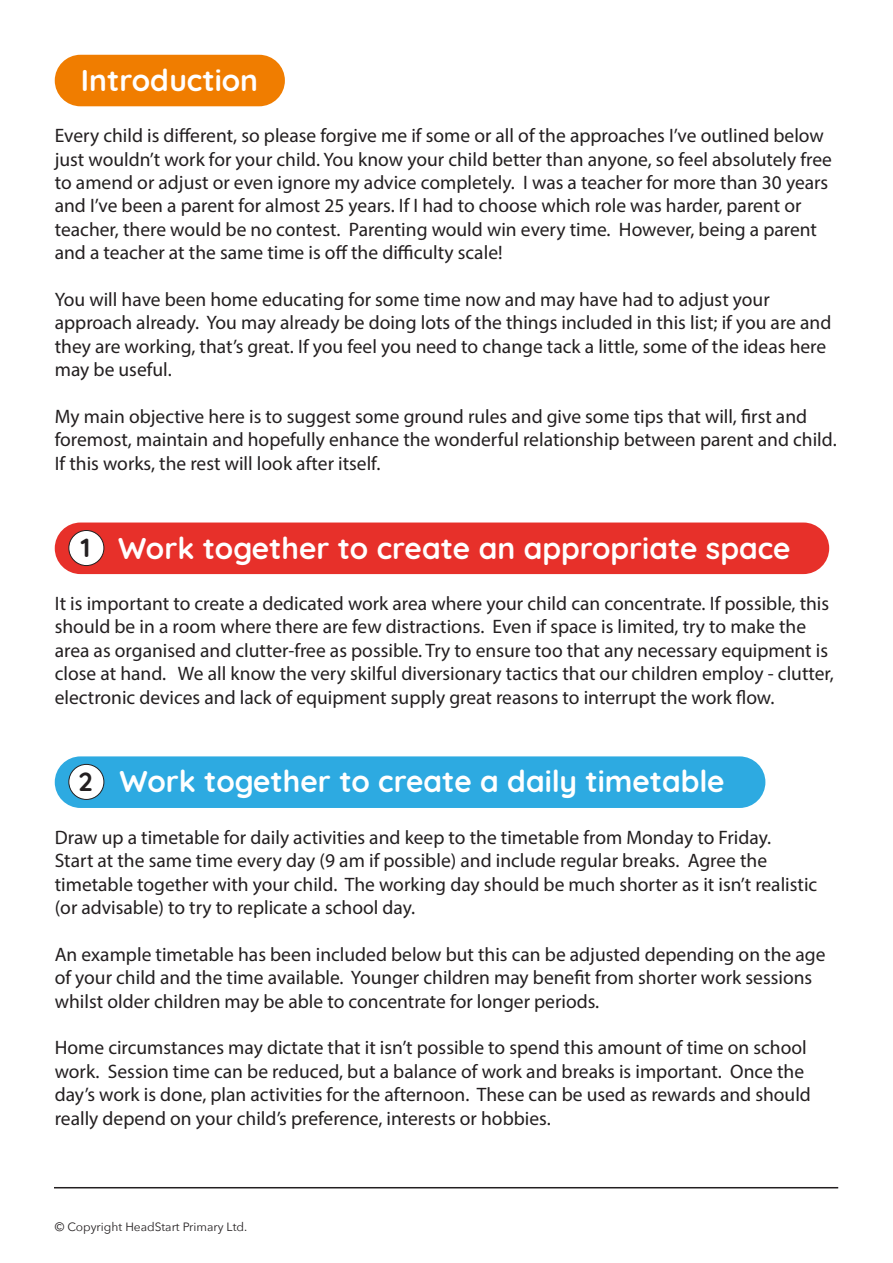
<style>
.page{position:relative;width:893px;height:1263px;background:#fff}
.page>*{position:absolute;margin:0;border:0;box-sizing:border-box;transform-origin:0 0}
.t1{font:700 30px "Quicksand";color:#fff}
.t2{font:700 26.1px "Quicksand";color:#231f20}
.t3{font:19.5px/23.4px "Myriad Pro";color:#231f20}
.t4{font:12px "Avenir Next";color:#231f20}
</style>
<div class="page">
<div style="left:55px;top:55px;width:230px;height:51px;background:#f07d00;border-radius:26px"></div>
<div style="left:55px;top:522px;width:774px;height:52px;background:#e7302a;border-radius:26px"></div>
<div style="left:55px;top:756px;width:710px;height:52px;background:#2daae1;border-radius:26px"></div>
<div style="left:69px;top:530px;width:35px;height:35px;background:#fff;border-radius:50%"></div>
<div style="left:69px;top:530px;width:35px;height:36px;border:1px solid #231f20;border-radius:50%"></div>
<div style="left:69px;top:764px;width:35px;height:35px;background:#fff;border-radius:50%"></div>
<div style="left:69px;top:764px;width:35px;height:36px;border:1px solid #231f20;border-radius:50%"></div>
<hr style="left:54px;top:1187px;width:784px;height:1px;background:#231f20">
<p class="t1" style="left:81px;top:55px;width:179px">Introduction</p>
<p class="t3" style="left:55px;top:124px;width:779px">Every child is different, so please forgive me if some or all of the approaches I’ve outlined below just wouldn’t work for your child. You know your child better than anyone, so feel absolutely free to amend or adjust or even ignore my advice completely. I was a teacher for more than 30 years and I’ve been a parent for almost 25 years. If I had to choose which role was harder, parent or teacher, there would be no contest. Parenting would win every time. However, being a parent and a teacher at the same time is off the difficulty scale!</p>
<p class="t3" style="left:55px;top:287px;width:778px">You will have been home educating for some time now and may have had to adjust your approach already. You may already be doing lots of the things included in this list; if you are and they are working, that’s great. If you feel you need to change tack a little, some of the ideas here may be useful.</p>
<p class="t3" style="left:55px;top:404px;width:783px">My main objective here is to suggest some ground rules and give some tips that will, first and foremost, maintain and hopefully enhance the wonderful relationship between parent and child.<br>If this works, the rest will look after itself.</p>
<p class="t2" style="left:81px;top:526px;width:11px">1</p>
<p class="t1" style="left:118px;top:523px;width:674px">Work together to create an appropriate space</p>
<p class="t3" style="left:55px;top:591px;width:781px">It is important to create a dedicated work area where your child can concentrate. If possible, this should be in a room where there are few distractions. Even if space is limited, try to make the area as organised and clutter-free as possible. Try to ensure too that any necessary equipment is close at hand. We all know the very skilful diversionary tactics that our children employ - clutter, electronic devices and lack of equipment supply great reasons to interrupt the work flow.</p>
<p class="t2" style="left:79px;top:760px;width:16px">2</p>
<p class="t1" style="left:120px;top:757px;width:607px">Work together to create a daily timetable</p>
<p class="t3" style="left:55px;top:825px;width:718px">Draw up a timetable for daily activities and keep to the timetable from Monday to Friday.</p>
<p class="t3" style="left:55px;top:849px;width:764px">Start at the same time every day (9 am if possible) and include regular breaks. Agree the timetable together with your child. The working day should be much shorter as it isn’t realistic (or advisable) to try to replicate a school day.</p>
<p class="t3" style="left:55px;top:942px;width:772px">An example timetable has been included below but this can be adjusted depending on the age of your child and the time available. Younger children may benefit from shorter work sessions whilst older children may be able to concentrate for longer periods.</p>
<p class="t3" style="left:55px;top:1036px;width:758px">Home circumstances may dictate that it isn’t possible to spend this amount of time on school work. Session time can be reduced, but a balance of work and breaks is important. Once the day’s work is done, plan activities for the afternoon. These can be used as rewards and should really depend on your child’s preference, interests or hobbies.</p>
<p class="t4" style="left:55px;top:1216px;width:194px">© Copyright HeadStart Primary Ltd.</p>
</div>
